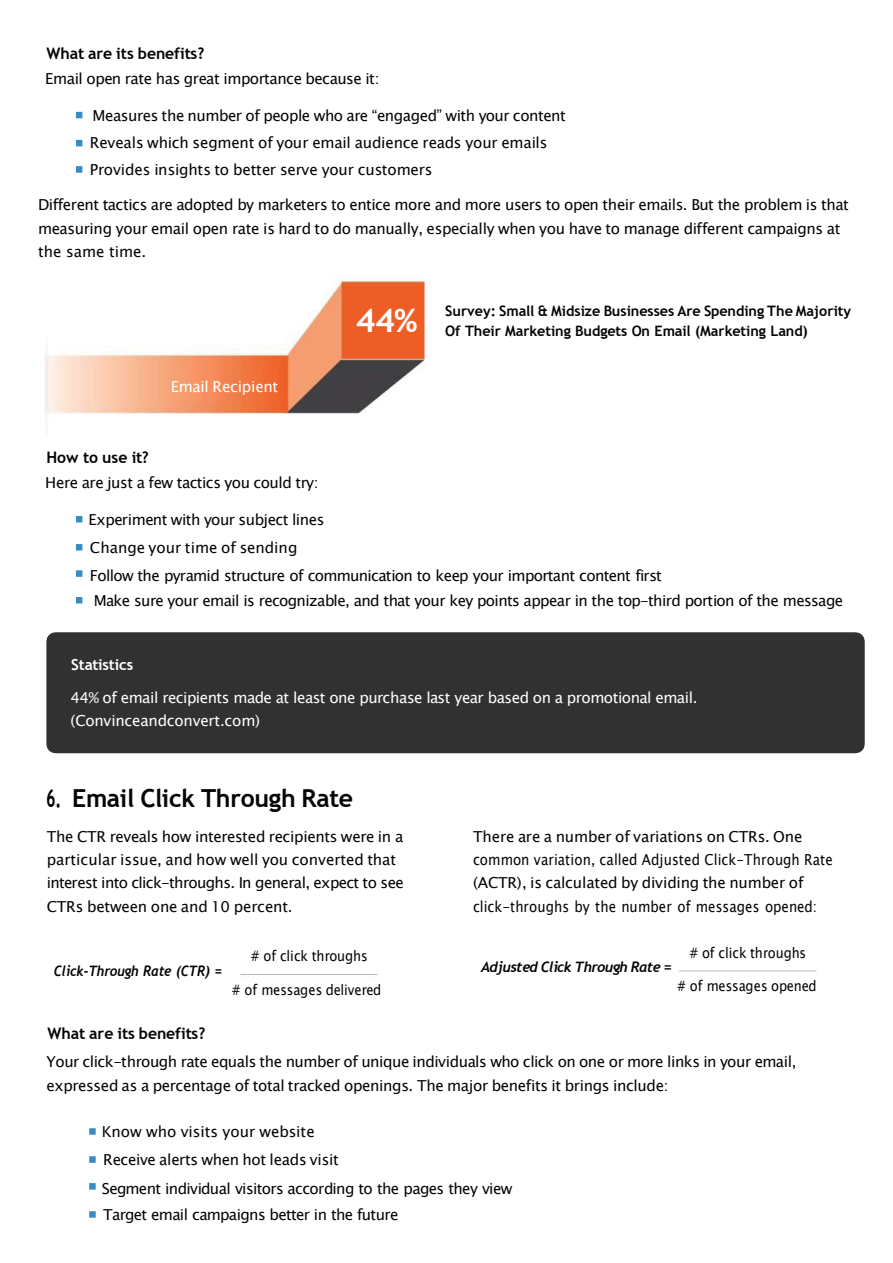
<style>
.page{position:relative;width:893px;height:1263px;background:#fff}
.page>*{position:absolute;margin:0;border:0;box-sizing:border-box;transform-origin:0 0}
.t1{font:700 32.4px "Trebuchet MS";color:#fff;scale:1.05 1}
.t2{font:700 24.9px "Trebuchet MS";letter-spacing:-.015em;color:#040503;scale:.65 1}
.t3{font:700 15.9px "Trebuchet MS";letter-spacing:-.005em;color:#040503}
.t4{font:15.15px/23.2px "Lucida Sans Unicode";letter-spacing:-.025em;color:#040503}
.t5{font:15.15px/23.4px "Lucida Sans Unicode";color:#040503}
.t6{font:15.15px/23.1px "Lucida Sans Unicode";letter-spacing:-.03em;color:#fff}
.t7{font:15.15px "Lucida Sans Unicode";letter-spacing:-.05em;color:#040503}
.t8{font:700 15.15px "Trebuchet MS";letter-spacing:-.01em;color:#fff}
.t9{font:700 14.4px/19.8px "Trebuchet MS";letter-spacing:-.005em;color:#040503}
.t10{font:14.4px "Lucida Sans Unicode";letter-spacing:-.01em;color:#040503;scale:.9 1}
.t11{font:italic 700 14.4px "Trebuchet";letter-spacing:-.035em;color:#040503}
.t12{font:italic 700 14.4px "Trebuchet";letter-spacing:-.035em;color:#040503;scale:.92 1}
</style>
<div class="page">
<img style="left:45px;top:280px;width:772px;height:695px">
<svg style="left:76px;top:516px;width:6px;height:6px"></svg>
<svg style="left:76px;top:544px;width:6px;height:6px"></svg>
<div style="left:76px;top:570px;width:6px;height:7px;background:#388cc4"></div>
<svg style="left:76px;top:597px;width:6px;height:6px"></svg>
<div style="left:46px;top:632px;width:819px;height:121px;background:#313131"></div>
<svg style="left:76px;top:112px;width:6px;height:6px"></svg>
<svg style="left:76px;top:140px;width:6px;height:6px"></svg>
<div style="left:76px;top:166px;width:6px;height:7px;background:#388cc4"></div>
<div style="left:89px;top:1128px;width:7px;height:7px;background:#388cc4"></div>
<div style="left:89px;top:1156px;width:7px;height:7px;background:#388cc4"></div>
<div style="left:89px;top:1183px;width:7px;height:6px;background:#388cc4"></div>
<div style="left:89px;top:1211px;width:7px;height:7px;background:#388cc4"></div>
<p class="t3" style="left:46px;top:43px;width:159px">What are its benefits?</p>
<p class="t4" style="left:45px;top:67px;width:336px">Email open rate has great importance because it:</p>
<p class="t4" style="left:90px;top:102px;width:477px;line-height:27.2px">Measures the number of people who are “engaged” with your content<br>Reveals which segment of your email audience reads your emails<br>Provides insights to better serve your customers</p>
<p class="t4" style="left:38px;top:193px;width:812px">Different tactics are adopted by marketers to entice more and more users to open their emails. But the problem is that measuring your email open rate is hard to do manually, especially when you have to manage different campaigns at the same time.</p>
<p class="t6" style="left:171px;top:375px;width:109px">Email Recipient</p>
<h1 class="t1" style="left:356px;top:300px;width:61px">44%</h1>
<p class="t9" style="left:445px;top:301px;width:407px">Survey: Small &amp; Midsize Businesses Are Spending The Majority<br>Of Their Marketing Budgets On Email (Marketing Land)</p>
<p class="t3" style="left:46px;top:447px;width:104px">How to use it?</p>
<p class="t4" style="left:45px;top:471px;width:275px">Here are just a few tactics you could try:</p>
<p class="t4" style="left:88px;top:506px;width:575px;line-height:28px">Experiment with your subject lines<br>Change your time of sending<br>Follow the pyramid structure of communication to keep your important content first</p>
<p class="t4" style="left:94px;top:589px;width:751px">Make sure your email is recognizable, and that your key points appear in the top-third portion of the message</p>
<p class="t8" style="left:71px;top:655px;width:64px">Statistics</p>
<p class="t6" style="left:70px;top:686px;width:629px">44% of email recipients made at least one purchase last year based on a promotional email. (Convinceandconvert.com)</p>
<h2 class="t2" style="left:46px;top:783px;width:474px">6. Email Click Through Rate</h2>
<p class="t4" style="left:47px;top:825px;width:359px">The CTR reveals how interested recipients were in a particular issue, and how well you converted that interest into click-throughs. In general, expect to see CTRs between one and 10 percent.</p>
<p class="t10" style="left:251px;top:944px;width:131px"># of click throughs</p>
<p class="t12" style="left:54px;top:961px;width:184px">Click-Through Rate (CTR) =</p>
<p class="t10" style="left:232px;top:978px;width:167px"># of messages delivered</p>
<p class="t5" style="left:473px;top:825px;width:361px">There are a number of variations on CTRs. One common variation, called Adjusted Click-Through Rate (ACTR), is calculated by dividing the number of click-throughs by the number of messages opened:</p>
<p class="t10" style="left:690px;top:941px;width:131px"># of click throughs</p>
<p class="t11" style="left:481px;top:958px;width:192px">Adjusted Click Through Rate =</p>
<p class="t10" style="left:677px;top:975px;width:156px"># of messages opened</p>
<p class="t3" style="left:47px;top:1023px;width:159px">What are its benefits?</p>
<p class="t4" style="left:46px;top:1050px;width:752px">Your click-through rate equals the number of unique individuals who click on one or more links in your email, expressed as a percentage of total tracked openings. The major benefits it brings include:</p>
<p class="t4" style="left:102px;top:1117px;width:412px;line-height:28.7px">Know who visits your website<br>Receive alerts when hot leads visit<br>Segment individual visitors according to the pages they view</p>
<p class="t7" style="left:103px;top:1203px;width:297px">Target email campaigns better in the future</p>
</div>
